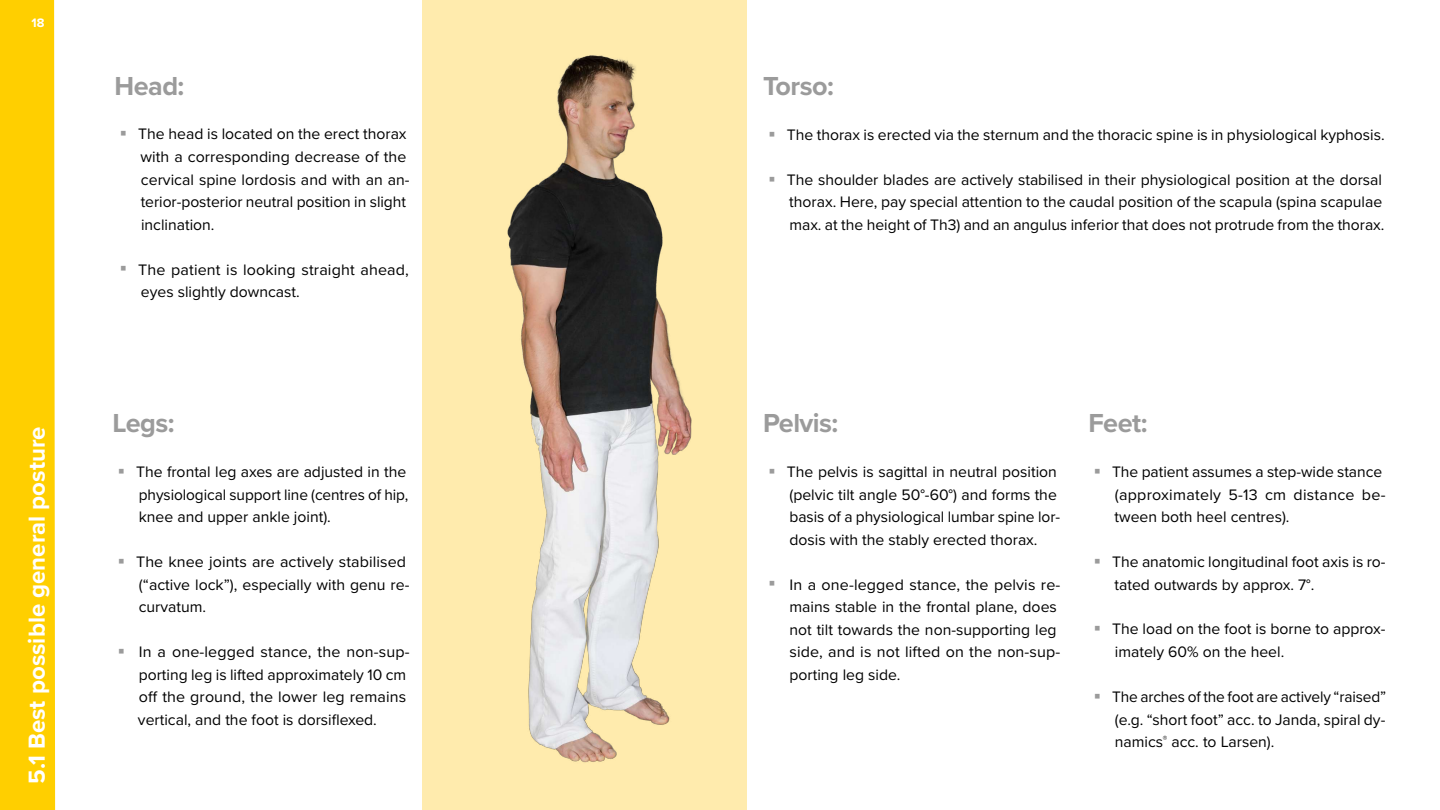
<style>
.page{position:relative;width:1440px;height:810px;background:#fff}
.page>*{position:absolute;margin:0;border:0;box-sizing:border-box;transform-origin:0 0}
.t1{font:700 27px "Proxima Nova";letter-spacing:-.02em;color:#9b9b9b}
.t2{font:700 24px "Proxima Nova";color:#fff}
.t3{font:15.75px/22.5px "Proxima Nova";color:#000}
.t4{font:700 12.75px "Proxima Nova";color:#fff}
</style>
<div class="page">
<div style="left:422px;top:0;width:325px;height:810px;background:#ffebad"></div>
<img style="left:507px;top:55px;width:185px;height:708px">
<div style="left:0;top:0;width:55px;height:810px;background:#ffcf00"></div>
<p class="t4" style="left:32px;top:13px;width:14px">18</p>
<h2 class="t2" style="left:19px;top:784px;width:359px;rotate:-90deg">5.1 Best possible general posture</h2>
<h1 class="t1" style="left:115px;top:65px;width:71px">Head:</h1>
<h1 class="t1" style="left:763px;top:65px;width:72px">Torso:</h1>
<p class="t3" style="left:138px;top:122px;width:273px">The head is located on the erect thorax with a corresponding decrease of the cervical spine lordosis and with an an&shy;terior-posterior neutral position in slight inclination.</p>
<p class="t3" style="left:138px;top:257px;width:272px">The patient is looking straight ahead, eyes slightly downcast.</p>
<p class="t3" style="left:787px;top:122px;width:599px">The thorax is erected via the sternum and the thoracic spine is in physiological kyphosis.</p>
<p class="t3" style="left:787px;top:167px;width:599px">The shoulder blades are actively stabilised in their physiological position at the dorsal thorax. Here, pay special attention to the caudal position of the scapula (spina scapulae max. at the height of Th3) and an angulus inferior that does not protrude from the thorax.</p>
<h1 class="t1" style="left:112px;top:403px;width:64px">Legs:</h1>
<h1 class="t1" style="left:763px;top:403px;width:77px">Pelvis:</h1>
<h1 class="t1" style="left:1088px;top:403px;width:61px">Feet:</h1>
<p class="t3" style="left:136px;top:460px;width:274px">The frontal leg axes are adjusted in the physiological support line (centres of hip, knee and upper ankle joint).</p>
<p class="t3" style="left:136px;top:550px;width:275px">The knee joints are actively stabilised (“active lock”), especially with genu re&shy;curvatum.</p>
<p class="t3" style="left:138px;top:640px;width:273px">In a one-legged stance, the non-sup&shy;porting leg is lifted approximately 10 cm off the ground, the lower leg remains vertical, and the foot is dorsiflexed.</p>
<p class="t3" style="left:787px;top:460px;width:275px">The pelvis is sagittal in neutral position (pelvic tilt angle 50°-60°) and forms the basis of a physiological lumbar spine lor&shy;dosis with the stably erected thorax.</p>
<p class="t3" style="left:789px;top:572px;width:272px">In a one-legged stance, the pelvis re&shy;mains stable in the frontal plane, does not tilt towards the non-supporting leg side, and is not lifted on the non-sup&shy;porting leg side.</p>
<p class="t3" style="left:1112px;top:460px;width:275px">The patient assumes a step-wide stance (approximately 5-13 cm distance be&shy;tween both heel centres).</p>
<p class="t3" style="left:1112px;top:550px;width:275px">The anatomic longitudinal foot axis is ro&shy;tated outwards by approx. 7°.</p>
<p class="t3" style="left:1112px;top:617px;width:275px">The load on the foot is borne to approx&shy;imately 60% on the heel.</p>
<p class="t3" style="left:1112px;top:685px;width:276px;text-align:justify">The arches of the foot are actively “raised” (e.g. “short foot” acc. to Janda, spiral dy&shy;namics<sup>®</sup> acc. to Larsen).</p>
</div>
